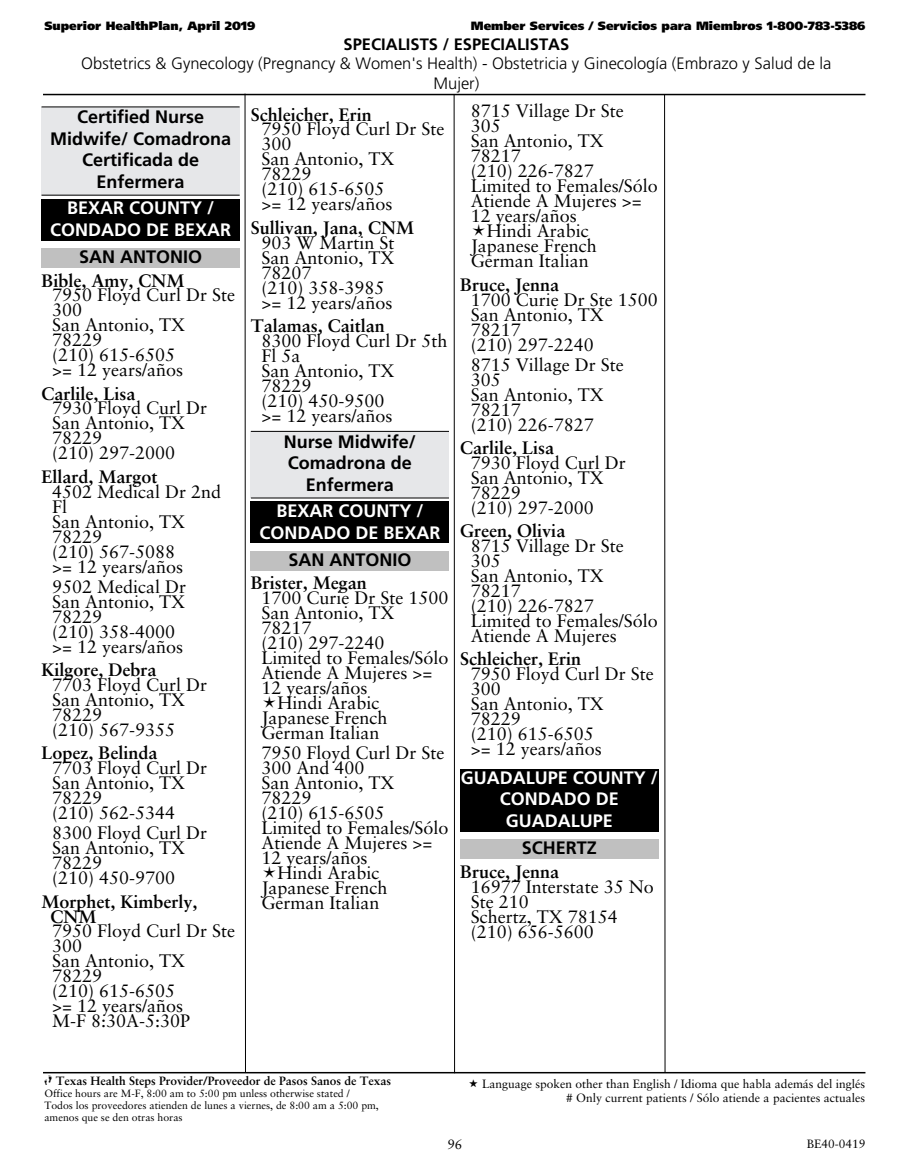
<style>
.page{position:relative;width:905px;height:1175px;background:#fff}
.page>*{position:absolute;margin:0;border:0;box-sizing:border-box;transform-origin:0 0}
.t1{font:18px/15px "Sabon LT Std";color:#000}
.t2{font:700 18px/15px "Sabon LT Std";color:#000}
.t3{font:700 18px/21.6px "Frutiger LT Std";color:#000;text-align:center}
.t4{font:700 18px/21.6px "Frutiger LT Std";color:#fff;text-align:center}
.t5{font:300 16.5px/19.8px "Frutiger LT Std";color:#000;text-align:center}
.t6{font:700 16.5px "Frutiger LT Std";color:#000}
.t7{font:13.5px "Sabon LT Std";color:#000}
.t8{font:12px/14.4px "Sabon LT Std";color:#000;text-align:right}
.t9{font:900 12px "Frutiger LT Std";color:#000}
.t10{font:700 12px "Sabon LT Std";color:#000}
.t11{font:10.5px/12px "Sabon LT Std";color:#000}
.s1{font-family:"Feet";font-weight:400}
</style>
<div class="page">
<div style="left:41px;top:107px;width:198px;height:88px;background:#e6e7e9"></div>
<hr style="left:41px;top:106px;width:198px;height:1px;background:#000">
<hr style="left:41px;top:195px;width:198px;height:1px;background:#000">
<div style="left:41px;top:199px;width:198px;height:41px;background:#000"></div>
<div style="left:41px;top:248px;width:198px;height:19px;background:#c0c0c0"></div>
<div style="left:251px;top:431px;width:198px;height:67px;background:#e6e7e9"></div>
<hr style="left:251px;top:431px;width:198px;height:1px;background:#000">
<hr style="left:251px;top:497px;width:198px;height:1px;background:#000">
<div style="left:251px;top:502px;width:198px;height:41px;background:#000"></div>
<div style="left:251px;top:551px;width:198px;height:19px;background:#c0c0c0"></div>
<div style="left:460px;top:768px;width:198px;height:63px;background:#000"></div>
<div style="left:460px;top:839px;width:198px;height:19px;background:#c0c0c0"></div>
<hr style="left:43px;top:94px;width:822px;height:1px;background:#000">
<hr style="left:43px;top:1071px;width:822px;height:2px;background:#000">
<svg style="left:244px;top:93px;width:2px;height:979px;background:#7e7e7e"></svg>
<svg style="left:453px;top:95px;width:2px;height:979px;background:#7f7f7f"></svg>
<svg style="left:663px;top:93px;width:3px;height:979px"></svg>
<p class="t9" style="left:44px;top:22px;width:212px">Superior HealthPlan, April 2019</p>
<p class="t9" style="left:471px;top:22px;width:396px">Member Services / Servicios para Miembros 1-800-783-5386</p>
<p class="t6" style="left:343px;top:38px;width:227px">SPECIALISTS / ESPECIALISTAS</p>
<p class="t5" style="left:81px;top:55px;width:751px">Obstetrics &amp; Gynecology (Pregnancy &amp; Women's Health) - Obstetricia y Ginecología (Embrazo y Salud de la<br>Mujer)</p>
<p class="t3" style="left:50px;top:108px;width:183px">Certified Nurse<br>Midwife/ Comadrona<br>Certificada de<br>Enfermera</p>
<p class="t4" style="left:50px;top:199px;width:183px">BEXAR COUNTY /<br>CONDADO DE BEXAR</p>
<p class="t3" style="left:79px;top:248px;width:125px">SAN ANTONIO</p>
<p class="t2" style="left:41px;top:274px;width:145px">Bible, Amy, CNM</p>
<p class="t1" style="left:52px;top:289px;width:185px">7950 Floyd Curl Dr Ste<br>300<br>San Antonio, TX<br>78229<br>(210) 615-6505<br>&gt;= 12 years/años</p>
<p class="t2" style="left:41px;top:388px;width:96px">Carlile, Lisa</p>
<p class="t1" style="left:52px;top:402px;width:157px">7930 Floyd Curl Dr<br>San Antonio, TX<br>78229<br>(210) 297-2000</p>
<p class="t2" style="left:41px;top:471px;width:118px">Ellard, Margot</p>
<p class="t1" style="left:52px;top:485px;width:171px">4502 Medical Dr 2nd<br>Fl<br>San Antonio, TX<br>78229<br>(210) 567-5088<br>&gt;= 12 years/años</p>
<p class="t1" style="left:52px;top:580px;width:136px">9502 Medical Dr<br>San Antonio, TX<br>78229<br>(210) 358-4000 &gt;= 12 years/años</p>
<p class="t2" style="left:41px;top:664px;width:117px">Kilgore, Debra</p>
<p class="t1" style="left:52px;top:679px;width:157px">7703 Floyd Curl Dr<br>San Antonio, TX<br>78229<br>(210) 567-9355</p>
<p class="t2" style="left:41px;top:747px;width:118px">Lopez, Belinda</p>
<p class="t1" style="left:52px;top:762px;width:157px">7703 Floyd Curl Dr<br>San Antonio, TX<br>78229<br>(210) 562-5344</p>
<p class="t1" style="left:52px;top:827px;width:157px">8300 Floyd Curl Dr<br>San Antonio, TX<br>78229<br>(210) 450-9700</p>
<p class="t2" style="left:50px;top:895px;width:149px;text-indent:-9px">Morphet, Kimberly,<br>CNM</p>
<p class="t1" style="left:52px;top:925px;width:185px">7950 Floyd Curl Dr Ste<br>300<br>San Antonio, TX<br>78229<br>(210) 615-6505<br>&gt;= 12 years/años<br>M-F 8:30A-5:30P</p>
<p class="t2" style="left:251px;top:109px;width:123px">Schleicher, Erin</p>
<p class="t1" style="left:261px;top:123px;width:185px">7950 Floyd Curl Dr Ste<br>300<br>San Antonio, TX<br>78229<br>(210) 615-6505<br>&gt;= 12 years/años</p>
<p class="t2" style="left:251px;top:222px;width:165px">Sullivan, Jana, CNM</p>
<p class="t1" style="left:261px;top:236px;width:135px">903 W Martin St<br>San Antonio, TX<br>78207<br>(210) 358-3985 &gt;= 12 years/años</p>
<p class="t2" style="left:251px;top:320px;width:136px">Talamas, Caitlan</p>
<p class="t1" style="left:261px;top:335px;width:188px">8300 Floyd Curl Dr 5th<br>Fl 5a<br>San Antonio, TX<br>78229<br>(210) 450-9500<br>&gt;= 12 years/años</p>
<p class="t3" style="left:284px;top:432px;width:134px">Nurse Midwife/<br>Comadrona de<br>Enfermera</p>
<p class="t4" style="left:259px;top:502px;width:183px">BEXAR COUNTY /<br>CONDADO DE BEXAR</p>
<p class="t3" style="left:288px;top:550px;width:125px">SAN ANTONIO</p>
<p class="t2" style="left:251px;top:577px;width:118px">Brister, Megan</p>
<p class="t1" style="left:261px;top:592px;width:189px">1700 Curie Dr Ste 1500</p>
<p class="t1" style="left:261px;top:607px;width:135px">San Antonio, TX</p>
<p class="t1" style="left:261px;top:622px;width:52px">78217</p>
<p class="t1" style="left:261px;top:637px;width:125px">(210) 297-2240</p>
<p class="t1" style="left:261px;top:652px;width:189px">Limited to Females/Sólo</p>
<p class="t1" style="left:261px;top:667px;width:172px">Atiende A Mujeres &gt;=</p>
<p class="t1" style="left:261px;top:682px;width:108px">12 years/años</p>
<p class="t1" style="left:277px;top:697px;width:104px">Hindi Arabic</p>
<p class="t1" style="left:261px;top:712px;width:128px">Japanese French</p>
<p class="t1" style="left:261px;top:727px;width:119px">German Italian</p>
<p class="t1" style="left:261px;top:747px;width:185px">7950 Floyd Curl Dr Ste</p>
<p class="t1" style="left:261px;top:762px;width:105px">300 And 400</p>
<p class="t1" style="left:261px;top:777px;width:135px">San Antonio, TX</p>
<p class="t1" style="left:261px;top:792px;width:52px">78229</p>
<p class="t1" style="left:261px;top:807px;width:125px">(210) 615-6505</p>
<p class="t1" style="left:261px;top:822px;width:189px">Limited to Females/Sólo</p>
<p class="t1" style="left:261px;top:837px;width:172px">Atiende A Mujeres &gt;=</p>
<p class="t1" style="left:261px;top:852px;width:108px">12 years/años</p>
<p class="t1" style="left:277px;top:867px;width:104px">Hindi Arabic</p>
<p class="t1" style="left:261px;top:882px;width:128px">Japanese French</p>
<p class="t1" style="left:261px;top:897px;width:119px">German Italian</p>
<p class="t1" style="left:470px;top:105px;width:155px">8715 Village Dr Ste</p>
<p class="t1" style="left:470px;top:120px;width:32px">305</p>
<p class="t1" style="left:470px;top:135px;width:135px">San Antonio, TX</p>
<p class="t1" style="left:470px;top:150px;width:52px">78217</p>
<p class="t1" style="left:470px;top:165px;width:125px">(210) 226-7827</p>
<p class="t1" style="left:470px;top:180px;width:189px">Limited to Females/Sólo</p>
<p class="t1" style="left:470px;top:195px;width:172px">Atiende A Mujeres &gt;=</p>
<p class="t1" style="left:470px;top:210px;width:108px">12 years/años</p>
<p class="t1" style="left:487px;top:225px;width:104px">Hindi Arabic</p>
<p class="t1" style="left:470px;top:240px;width:128px">Japanese French</p>
<p class="t1" style="left:470px;top:255px;width:119px">German Italian</p>
<p class="t2" style="left:460px;top:279px;width:101px">Bruce, Jenna</p>
<p class="t1" style="left:470px;top:293px;width:189px">1700 Curie Dr Ste 1500<br>San Antonio, TX<br>78217<br>(210) 297-2240</p>
<p class="t1" style="left:470px;top:359px;width:155px">8715 Village Dr Ste<br>305<br>San Antonio, TX<br>78217<br>(210) 226-7827</p>
<p class="t2" style="left:460px;top:442px;width:96px">Carlile, Lisa</p>
<p class="t1" style="left:470px;top:457px;width:157px">7930 Floyd Curl Dr<br>San Antonio, TX<br>78229<br>(210) 297-2000</p>
<p class="t2" style="left:460px;top:525px;width:107px">Green, Olivia</p>
<p class="t1" style="left:470px;top:540px;width:189px">8715 Village Dr Ste<br>305<br>San Antonio, TX<br>78217<br>(210) 226-7827<br>Limited to Females/Sólo<br>Atiende A Mujeres</p>
<p class="t2" style="left:460px;top:653px;width:123px">Schleicher, Erin</p>
<p class="t1" style="left:470px;top:668px;width:185px">7950 Floyd Curl Dr Ste<br>300<br>San Antonio, TX<br>78229<br>(210) 615-6505<br>&gt;= 12 years/años</p>
<p class="t4" style="left:460px;top:768px;width:199px">GUADALUPE COUNTY /<br>CONDADO DE<br>GUADALUPE</p>
<p class="t3" style="left:521px;top:839px;width:77px">SCHERTZ</p>
<p class="t2" style="left:460px;top:865px;width:101px">Bruce, Jenna</p>
<p class="t1" style="left:470px;top:880px;width:185px">16977 Interstate 35 No<br>Ste 210<br>Schertz, TX 78154 (210) 656-5600</p>
<p class="t10" style="left:44px;top:1076px;width:348px"><span class="s1">F</span> Texas Health Steps Provider/Proveedor de Pasos Sanos de Texas</p>
<p class="t11" style="left:44px;top:1088px;width:336px">Office hours are M-F, 8:00 am to 5:00 pm unless otherwise stated /<br>Todos los proveedores atienden de lunes a viernes, de 8:00 am a 5:00 pm, amenos que se den otras horas</p>
<p class="t8" style="left:482px;top:1077px;width:384px">Language spoken other than English / Idioma que habla además del inglés # Only current patients / Sólo atiende a pacientes actuales</p>
<p class="t7" style="left:447px;top:1138px;width:17px">96</p>
<p class="t8" style="left:806px;top:1138px;width:60px">BE40-0419</p>
</div>
